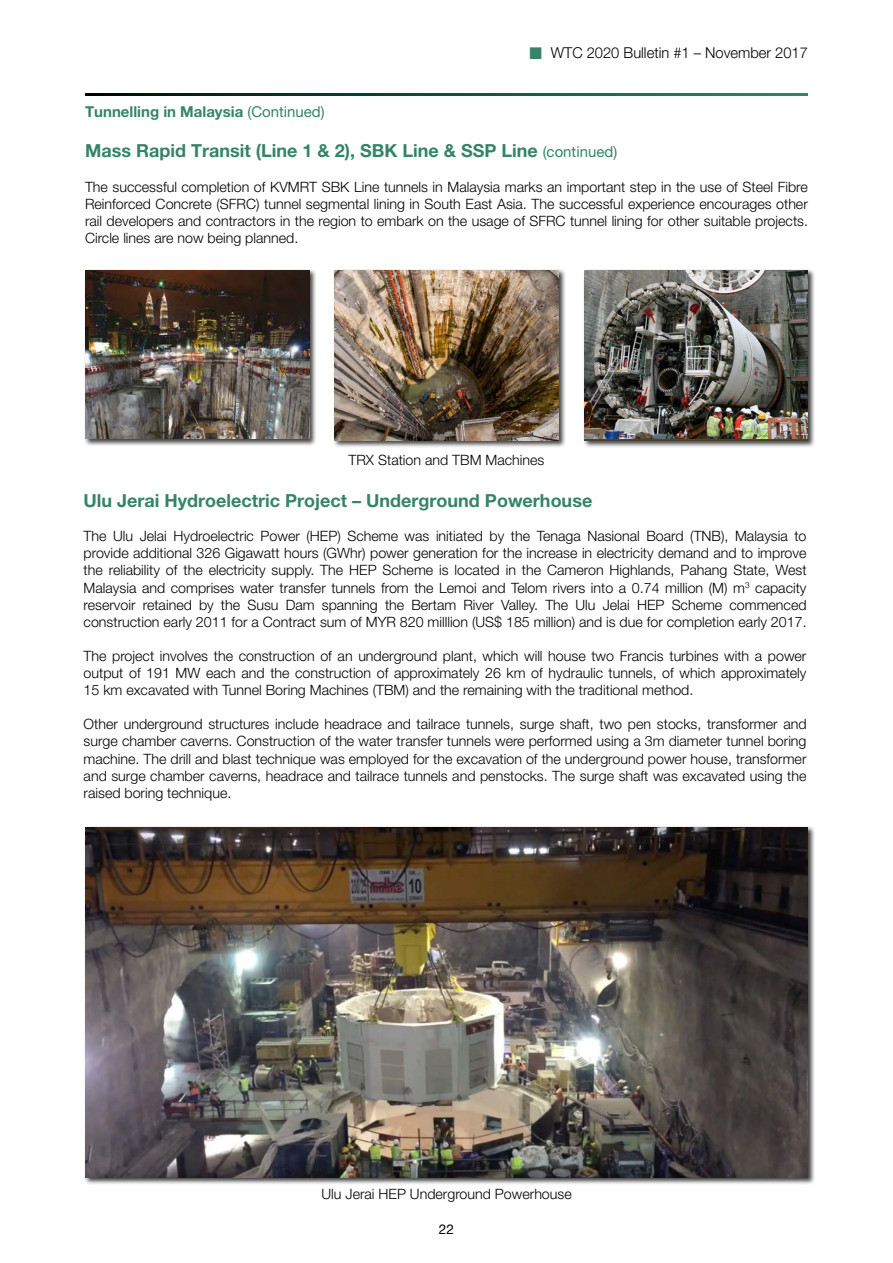
<style>
.page{position:relative;width:893px;height:1263px;background:#fff}
.page>*{position:absolute;margin:0;border:0;box-sizing:border-box;transform-origin:0 0}
.t1{font:700 18px "Helvetica Neue LT Pro";color:#34846a}
.t2{font:300 15px "Helvetica Neue LT Pro";color:#000}
.t3{font:700 15px "Helvetica Neue LT Pro";color:#34846a}
.t4{font:300 14.25px/17.1px "Helvetica Neue LT Pro";color:#000;text-align:justify}
.t5{font:13.5px "Helvetica Neue LT Pro";color:#000}
.s1{font-weight:400}
.s2{color:#34846a}
.s3{font-weight:400;font-size:15px}
</style>
<div class="page">
<svg style="left:85px;top:94px;width:723px;height:2px"></svg>
<div style="left:83px;top:269px;width:234px;height:177px;background:#000;opacity:.75"></div>
<img style="left:85px;top:270px;width:225px;height:169px">
<div style="left:333px;top:269px;width:233px;height:179px;background:#000;opacity:.75"></div>
<img style="left:334px;top:270px;width:224px;height:170px">
<div style="left:582px;top:269px;width:233px;height:179px;background:#000;opacity:.75"></div>
<img style="left:584px;top:270px;width:224px;height:169px">
<div style="left:83px;top:826px;width:732px;height:359px;background:#000;opacity:.75"></div>
<img style="left:85px;top:827px;width:723px;height:350px">
<p class="t3" style="left:85px;top:102px;width:241px">Tunnelling in Malaysia <span class="s1">(Continued)</span></p>
<p class="t2" style="left:529px;top:43px;width:280px"><span class="s2">■</span> WTC 2020 Bulletin #1 – November 2017</p>
<p class="t1" style="left:85px;top:140px;width:534px">Mass Rapid Transit (Line 1 &amp; 2), SBK Line &amp; SSP Line <span class="s3">(continued)</span></p>
<p class="t4" style="left:85px;top:178px;width:724px">The successful completion of KVMRT SBK Line tunnels in Malaysia marks an important step in the use of Steel Fibre Reinforced Concrete (SFRC) tunnel segmental lining in South East Asia. The successful experience encourages other rail developers and contractors in the region to embark on the usage of SFRC tunnel lining for other suitable projects.<br>Circle lines are now being planned.</p>
<p class="t4" style="left:349px;top:451px;width:197px">TRX Station and TBM Machines</p>
<p class="t1" style="left:84px;top:489px;width:510px">Ulu Jerai Hydroelectric Project – Underground Powerhouse</p>
<p class="t4" style="left:84px;top:527px;width:724px">The Ulu Jelai Hydroelectric Power (HEP) Scheme was initiated by the Tenaga Nasional Board (TNB), Malaysia to provide additional 326 Gigawatt hours (GWhr) power generation for the increase in electricity demand and to improve the reliability of the electricity supply. The HEP Scheme is located in the Cameron Highlands, Pahang State, West Malaysia and comprises water transfer tunnels from the Lemoi and Telom rivers into a 0.74 million (M) m<sup>3</sup> capacity reservoir retained by the Susu Dam spanning the Bertam River Valley. The Ulu Jelai HEP Scheme commenced construction early 2011 for a Contract sum of MYR 820 milllion (US$ 185 million) and is due for completion early 2017.</p>
<p class="t4" style="left:84px;top:647px;width:724px">The project involves the construction of an underground plant, which will house two Francis turbines with a power output of 191 MW each and the construction of approximately 26 km of hydraulic tunnels, of which approximately 15 km excavated with Tunnel Boring Machines (TBM) and the remaining with the traditional method.</p>
<p class="t4" style="left:84px;top:715px;width:724px">Other underground structures include headrace and tailrace tunnels, surge shaft, two pen stocks, transformer and surge chamber caverns. Construction of the water transfer tunnels were performed using a 3m diameter tunnel boring machine. The drill and blast technique was employed for the excavation of the underground power house, transformer and surge chamber caverns, headrace and tailrace tunnels and penstocks. The surge shaft was excavated using the raised boring technique.</p>
<p class="t4" style="left:322px;top:1185px;width:252px">Ulu Jerai HEP Underground Powerhouse</p>
<p class="t5" style="left:439px;top:1221px;width:17px">22</p>
</div>
